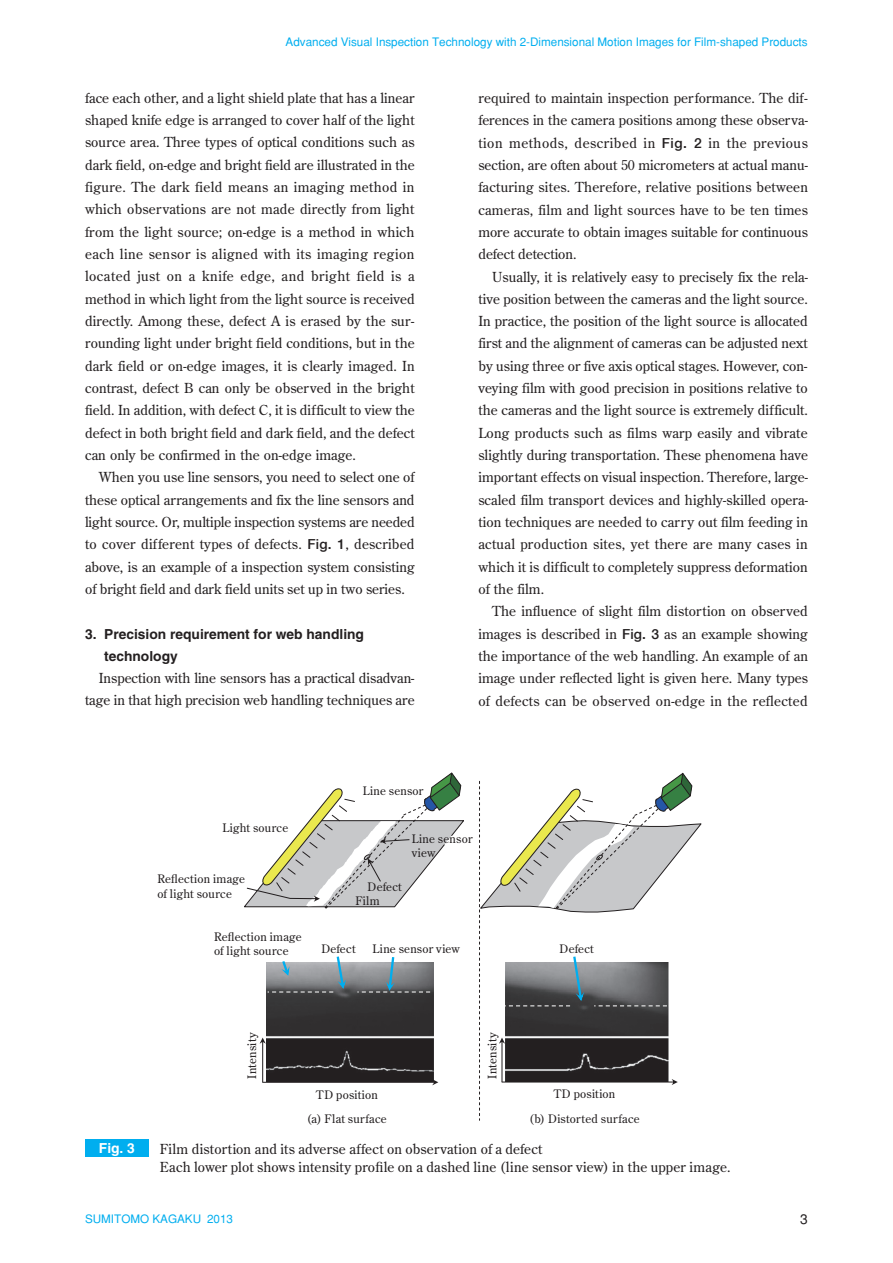
<style>
.page{position:relative;width:893px;height:1263px;background:#fff}
.page>*{position:absolute;margin:0;border:0;box-sizing:border-box;transform-origin:0 0}
.t1{font:13.8px/22.4px "Century Old Style Std";letter-spacing:.005em;color:#231f20;text-align:justify}
.t2{font:700 13.8px/22.4px "Helvetica";color:#231f20}
.t3{font:700 13.8px "Helvetica";color:#fff}
.t4{font:13.8px "Helvetica";color:#231f20}
.t5{font:11.7px/14.1px "Century Old Style Std";letter-spacing:.025em;color:#231f20}
.t6{font:11.7px "Helvetica";color:#00aeef}
.s1{font-family:"Helvetica Neue";font-weight:500}
</style>
<div class="page">
<div style="left:85px;top:1140px;width:64px;height:17px;background:#00aeef"></div>
<img style="left:267px;top:962px;width:166px;height:75px">
<svg style="left:268px;top:956px;width:80px;height:36px"></svg>
<svg style="left:357px;top:957px;width:73px;height:35px;background:#8f969b"></svg>
<svg style="left:244px;top:772px;width:220px;height:137px"></svg>
<svg style="left:260px;top:1037px;width:178px;height:48px;background:#403d3e"></svg>
<svg style="left:479px;top:772px;width:223px;height:348px"></svg>
<p class="t6" style="left:286px;top:37px;width:524px">Advanced Visual Inspection Technology with 2-Dimensional Motion Images for Film-shaped Products</p>
<p class="t1" style="left:85px;top:88px;width:331px">face each other, and a light shield plate that has a linear shaped knife edge is arranged to cover half of the light source area. Three types of optical conditions such as dark field, on-edge and bright field are illustrated in the figure. The dark field means an imaging method in which observations are not made directly from light from the light source; on-edge is a method in which each line sensor is aligned with its imaging region located just on a knife edge, and bright field is a method in which light from the light source is received directly. Among these, defect A is erased by the sur&shy;rounding light under bright field conditions, but in the dark field or on-edge images, it is clearly imaged. In contrast, defect B can only be observed in the bright field. In addition, with defect C, it is difficult to view the defect in both bright field and dark field, and the defect can only be confirmed in the on-edge image.</p>
<p class="t1" style="left:85px;top:467px;width:331px;text-indent:14px">When you use line sensors, you need to select one of these optical arrangements and fix the line sensors and light source. Or, multiple inspection systems are needed to cover different types of defects. <span class="s1">Fig. 1</span>, described above, is an example of a inspection system consisting of bright field and dark field units set up in two series.</p>
<p class="t2" style="left:104px;top:624px;width:261px;text-indent:-19px">3. Precision requirement for web handling technology</p>
<p class="t1" style="left:85px;top:668px;width:331px;text-align:right">Inspection with line sensors has a practical disadvan&shy;tage in that high precision web handling techniques are</p>
<p class="t5" style="left:363px;top:784px;width:62px">Line sensor</p>
<p class="t1" style="left:478px;top:88px;width:331px">required to maintain inspection performance. The dif&shy;ferences in the camera positions among these observa&shy;tion methods, described in <span class="s1">Fig. 2</span> in the previous section, are often about 50 micrometers at actual manu&shy;facturing sites. Therefore, relative positions between cameras, film and light sources have to be ten times more accurate to obtain images suitable for continuous defect detection.</p>
<p class="t1" style="left:478px;top:266px;width:331px;text-indent:14px">Usually, it is relatively easy to precisely fix the rela&shy;tive position between the cameras and the light source.<br>In practice, the position of the light source is allocated first and the alignment of cameras can be adjusted next by using three or five axis optical stages. However, con&shy;veying film with good precision in positions relative to the cameras and the light source is extremely difficult.<br>Long products such as films warp easily and vibrate slightly during transportation. These phenomena have important effects on visual inspection. Therefore, large&shy;scaled film transport devices and highly-skilled opera&shy;tion techniques are needed to carry out film feeding in actual production sites, yet there are many cases in which it is difficult to completely suppress deformation of the film.</p>
<p class="t1" style="left:478px;top:601px;width:331px;text-indent:14px">The influence of slight film distortion on observed images is described in <span class="s1">Fig. 3</span> as an example showing the importance of the web handling. An example of an image under reflected light is given here. Many types of defects can be observed on-edge in the reflected</p>
<p class="t5" style="left:222px;top:821px;width:67px">Light source</p>
<p class="t5" style="left:157px;top:873px;width:89px">Reflection image of light source</p>
<p class="t5" style="left:214px;top:931px;width:89px">Reflection image of light source</p>
<p class="t5" style="left:412px;top:832px;width:62px">Line sensor view</p>
<p class="t5" style="left:368px;top:880px;width:36px">Defect</p>
<p class="t5" style="left:355px;top:894px;width:26px">Film</p>
<p class="t5" style="left:321px;top:943px;width:36px">Defect</p>
<p class="t5" style="left:373px;top:943px;width:89px">Line sensor view</p>
<p class="t5" style="left:560px;top:943px;width:36px">Defect</p>
<p class="t5" style="left:246px;top:1079px;width:48px;rotate:-90deg">Intensity</p>
<p class="t5" style="left:486px;top:1079px;width:48px;rotate:-90deg">Intensity</p>
<p class="t5" style="left:316px;top:1088px;width:63px">TD position</p>
<p class="t5" style="left:554px;top:1088px;width:63px">TD position</p>
<p class="t5" style="left:307px;top:1112px;width:81px">(a) Flat surface</p>
<p class="t5" style="left:529px;top:1112px;width:112px">(b) Distorted surface</p>
<p class="t3" style="left:99px;top:1143px;width:38px">Fig. 3</p>
<p class="t1" style="left:160px;top:1140px;width:572px;line-height:18.1px">Film distortion and its adverse affect on observation of a defect<br>Each lower plot shows intensity profile on a dashed line (line sensor view) in the upper image.</p>
<p class="t6" style="left:85px;top:1215px;width:149px">SUMITOMO KAGAKU 2013</p>
<p class="t4" style="left:800px;top:1214px;width:9px">3</p>
</div>
